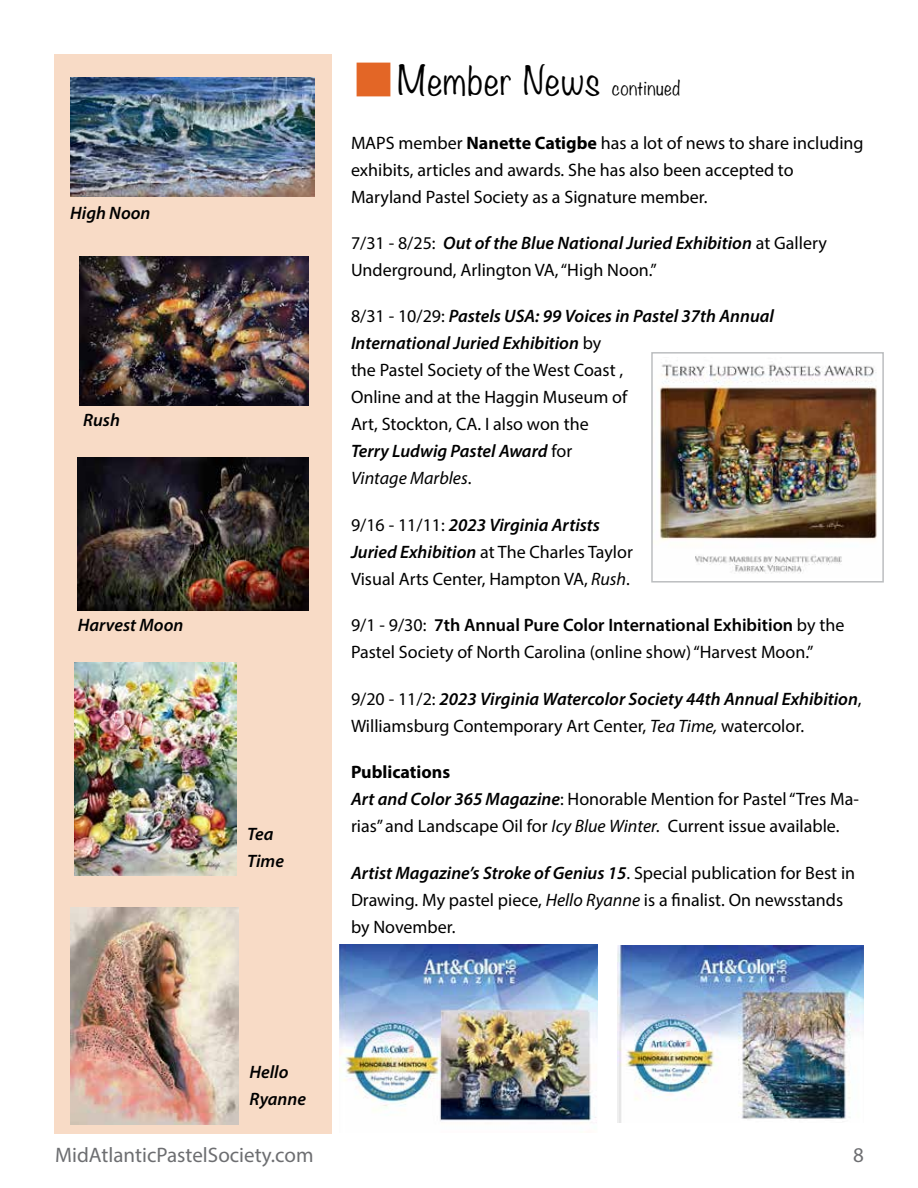
<style>
.page{position:relative;width:918px;height:1188px;background:#fff}
.page>*{position:absolute;margin:0;border:0;box-sizing:border-box;transform-origin:0 0}
.t1{font:300 36px "Noteworthy";letter-spacing:.025em;color:#000}
.t2{font:21px "Myriad Pro";color:#6d6e71}
.t3{font:18px/27px "Myriad Pro";color:#000}
.t4{font:italic 600 18px/27px "Myriad Pro";color:#000}
.s1{font-size:18px}
.s2{font-weight:700}
.s3{font-weight:600;font-style:italic}
.s4{font-style:italic}
.s5{font-weight:600}
</style>
<div class="page">
<div style="left:54px;top:54px;width:278px;height:1080px;background:#f8dbc6"></div>
<img style="left:617px;top:945px;width:247px;height:178px">
<img style="left:78px;top:458px;width:230px;height:152px">
<img style="left:339px;top:944px;width:259px;height:179px">
<img style="left:659px;top:363px;width:218px;height:211px">
<div style="left:651px;top:352px;width:233px;height:231px;border:2px solid #bcbec0"></div>
<img style="left:70px;top:907px;width:169px;height:217px">
<img style="left:70px;top:78px;width:244px;height:119px">
<img style="left:79px;top:256px;width:230px;height:149px">
<img style="left:75px;top:663px;width:162px;height:212px">
<p class="t4" style="left:70px;top:199px;width:82px">High Noon</p>
<p class="t4" style="left:83px;top:406px;width:38px">Rush</p>
<p class="t4" style="left:78px;top:611px;width:107px">Harvest Moon</p>
<p class="t4" style="left:247px;top:820px;width:38px">Tea<br>Time</p>
<h1 class="t1" style="left:397px;top:49px;width:285px">Member News <span class="s1">continued</span></h1>
<p class="t3" style="left:351px;top:129px;width:514px">MAPS member <span class="s2">Nanette Catigbe</span> has a lot of news to share including exhibits, articles and awards. She has also been accepted to<br>Maryland Pastel Society as a Signature member.</p>
<p class="t3" style="left:351px;top:229px;width:477px">7/31 - 8/25: <span class="s3">Out of the Blue National Juried Exhibition</span> at Gallery<br>Underground, Arlington VA, “High Noon.”</p>
<p class="t3" style="left:351px;top:303px;width:424px">8/31 - 10/29: <span class="s3">Pastels USA: 99 Voices in Pastel 37th Annual International Juried Exhibition</span> by<br>the Pastel Society of the West Coast ,<br>Online and at the Haggin Museum of<br>Art, Stockton, CA. I also won the<br><span class="s3">Terry Ludwig Pastel Award</span> for<br><span class="s4">Vintage Marbles</span>.</p>
<p class="t3" style="left:351px;top:511px;width:283px">9/16 - 11/11: <span class="s3">2023 Virginia Artists<br>Juried Exhibition</span> at The Charles Taylor<br>Visual Arts Center, Hampton VA, <span class="s4">Rush</span>.</p>
<p class="t3" style="left:351px;top:612px;width:495px">9/1 - 9/30: <span class="s5">7th Annual Pure Color International Exhibition</span> by the<br>Pastel Society of North Carolina (online show) “Harvest Moon.”</p>
<p class="t3" style="left:351px;top:685px;width:512px">9/20 - 11/2: <span class="s3">2023 Virginia Watercolor Society 44th Annual Exhibition</span>,<br>Williamsburg Contemporary Art Center, <span class="s4">Tea Time,</span> watercolor.</p>
<p class="t3" style="left:351px;top:759px;width:509px"><span class="s2">Publications<br></span><span class="s3">Art and Color 365 Magazine</span>: Honorable Mention for Pastel “Tres Ma&shy;rias” and Landscape Oil for <span class="s4">Icy Blue Winter.</span> Current issue available.</p>
<p class="t3" style="left:351px;top:859px;width:506px"><span class="s3">Artist Magazine’s Stroke of Genius 15</span>. Special publication for Best in<br>Drawing. My pastel piece, <span class="s4">Hello Ryanne</span> is a finalist. On newsstands by November.</p>
<p class="t4" style="left:249px;top:1058px;width:58px">Hello<br>Ryanne</p>
<p class="t2" style="left:55px;top:1142px;width:260px">MidAtlanticPastelSociety.com</p>
<p class="t2" style="left:853px;top:1142px;width:12px">8</p>
</div>
